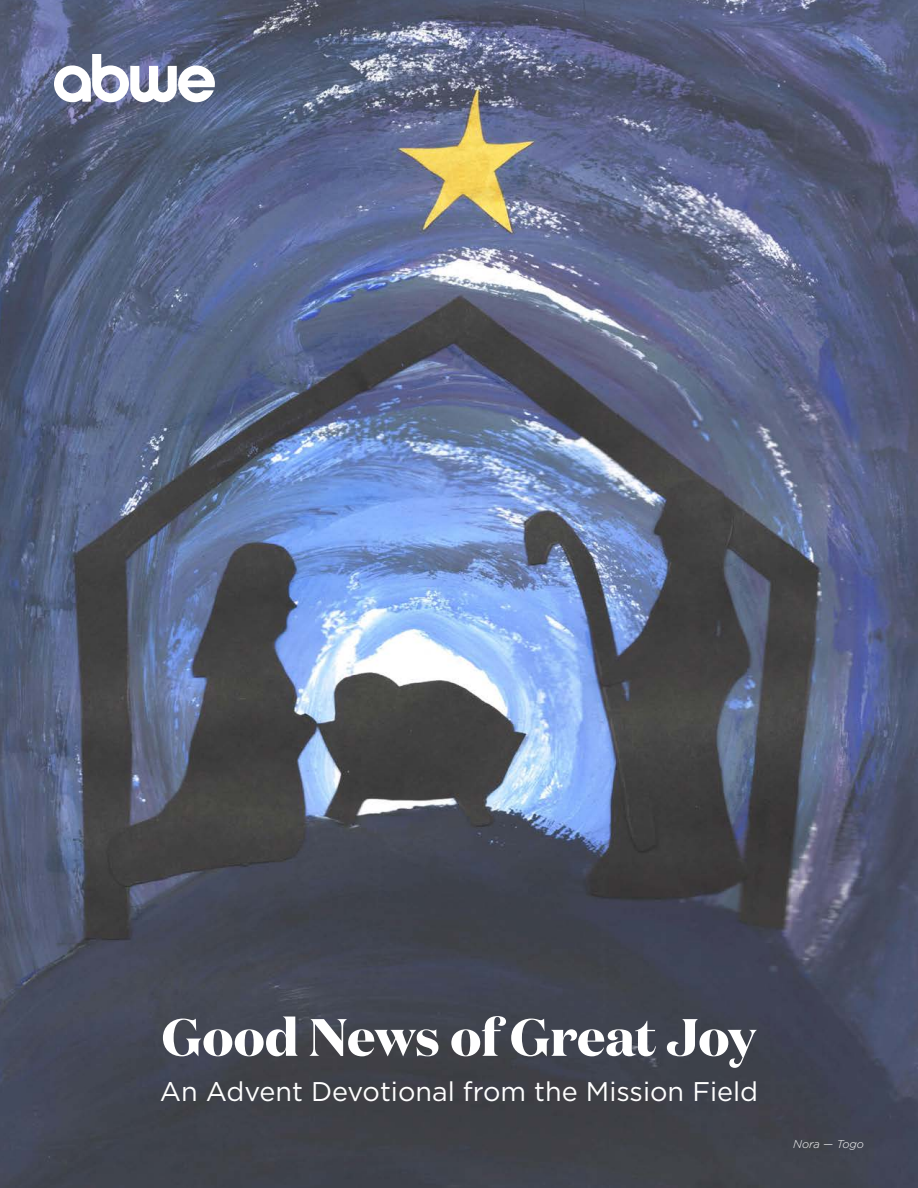
<style>
.page{position:relative;width:918px;height:1188px;background:#fff}
.page>*{position:absolute;margin:0;border:0;box-sizing:border-box;transform-origin:0 0}
.t1{font:700 52.5px "Domaine Display";color:#fff}
.t2{font:27px "Gotham";color:#fff}
.t3{font:italic 300 11.25px "Gotham";color:#fff}
</style>
<div class="page">
<img style="left:0;top:0;width:918px;height:1188px">
<svg style="left:54px;top:54px;width:161px;height:48px"></svg>
<p class="t1" style="left:162px;top:1003px;width:596px">Good News of Great Joy</p>
<p class="t2" style="left:160px;top:1074px;width:600px">An Advent Devotional from the Mission Field</p>
<p class="t3" style="left:793px;top:1137px;width:72px">Nora — Togo</p>
</div>
